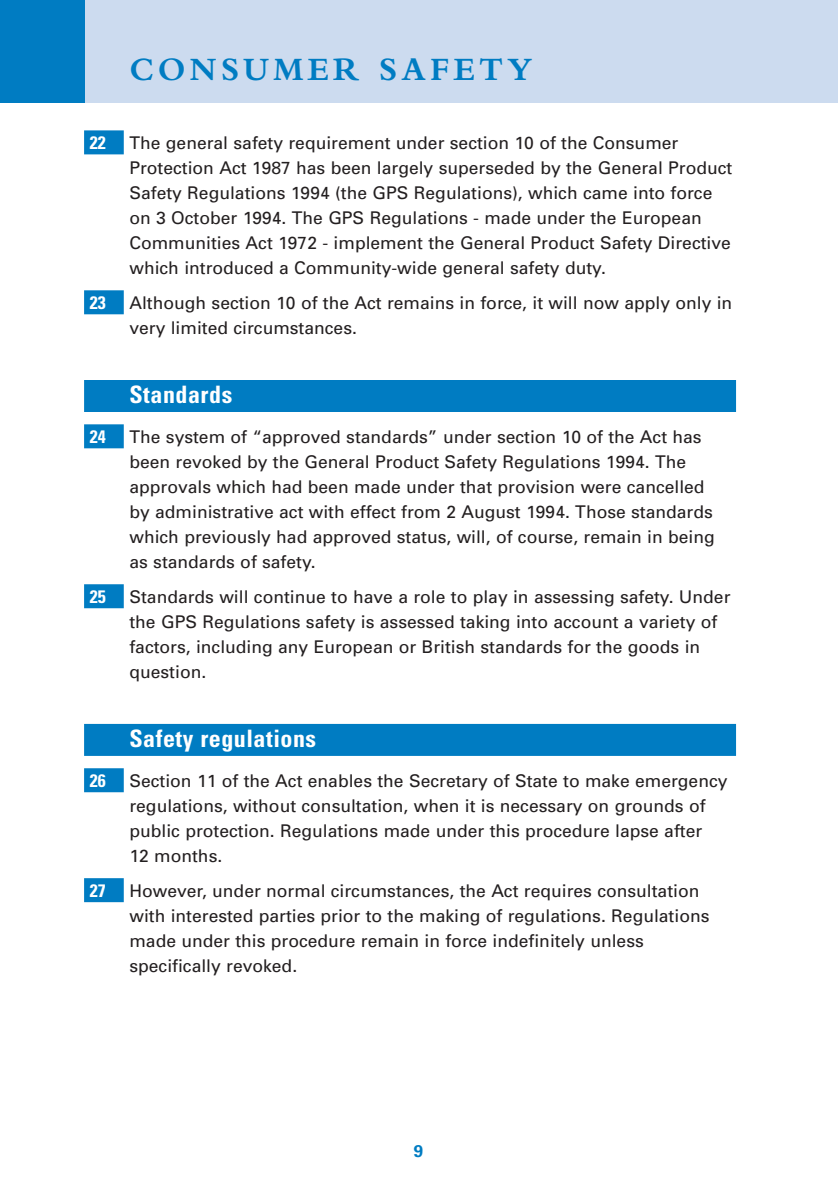
<style>
.page{position:relative;width:838px;height:1190px;background:#fff}
.page>*{position:absolute;margin:0;border:0;box-sizing:border-box;transform-origin:0 0}
.t1{font:700 34px "Bembo";letter-spacing:.125em;color:#007cc2}
.t2{font:700 condensed 24px "Univers";letter-spacing:.02em;color:#fff}
.t3{font:700 condensed 18px "Univers";color:#fff}
.t4{font:17.6px/25px "Univers";color:#231f20}
.t5{font:700 17px "Univers";color:#007cc2}
</style>
<div class="page">
<div style="left:0;top:0;width:838px;height:102px;background:#ccdbef"></div>
<div style="left:84px;top:130px;width:40px;height:24px;background:#007cc2"></div>
<div style="left:84px;top:290px;width:40px;height:24px;background:#007cc2"></div>
<div style="left:84px;top:380px;width:652px;height:32px;background:#007cc2"></div>
<div style="left:84px;top:424px;width:40px;height:24px;background:#007cc2"></div>
<div style="left:84px;top:584px;width:40px;height:24px;background:#007cc2"></div>
<div style="left:84px;top:724px;width:652px;height:32px;background:#007cc2"></div>
<div style="left:84px;top:768px;width:40px;height:24px;background:#007cc2"></div>
<div style="left:84px;top:878px;width:40px;height:24px;background:#007cc2"></div>
<div style="left:0;top:0;width:84px;height:102px;background:#007cc2"></div>
<h1 class="t1" style="left:129px;top:57px;width:404px">CONSUMER SAFETY</h1>
<p class="t3" style="left:90px;top:136px;width:17px">22</p>
<p class="t4" style="left:129px;top:132px;width:604px">The general safety requirement under section 10 of the Consumer Protection Act 1987 has been largely superseded by the General Product Safety Regulations 1994 (the GPS Regulations), which came into force on 3 October 1994. The GPS Regulations - made under the European Communities Act 1972 - implement the General Product Safety Directive which introduced a Community-wide general safety duty.</p>
<p class="t3" style="left:90px;top:296px;width:17px">23</p>
<p class="t4" style="left:129px;top:291px;width:604px">Although section 10 of the Act remains in force, it will now apply only in very limited circumstances.</p>
<h2 class="t2" style="left:129px;top:386px;width:104px">Standards</h2>
<p class="t3" style="left:90px;top:430px;width:17px">24</p>
<p class="t4" style="left:129px;top:426px;width:587px">The system of “approved standards” under section 10 of the Act has been revoked by the General Product Safety Regulations 1994. The approvals which had been made under that provision were cancelled by administrative act with effect from 2 August 1994. Those standards which previously had approved status, will, of course, remain in being as standards of safety.</p>
<p class="t3" style="left:90px;top:590px;width:17px">25</p>
<p class="t4" style="left:129px;top:585px;width:603px">Standards will continue to have a role to play in assessing safety. Under the GPS Regulations safety is assessed taking into account a variety of factors, including any European or British standards for the goods in question.</p>
<h2 class="t2" style="left:129px;top:730px;width:188px">Safety regulations</h2>
<p class="t3" style="left:90px;top:774px;width:17px">26</p>
<p class="t4" style="left:129px;top:769px;width:600px">Section 11 of the Act enables the Secretary of State to make emergency regulations, without consultation, when it is necessary on grounds of public protection. Regulations made under this procedure lapse after<br>12 months.</p>
<p class="t3" style="left:90px;top:884px;width:17px">27</p>
<p class="t4" style="left:129px;top:879px;width:582px">However, under normal circumstances, the Act requires consultation with interested parties prior to the making of regulations. Regulations made under this procedure remain in force indefinitely unless specifically revoked.</p>
<p class="t5" style="left:414px;top:1145px;width:11px">9</p>
</div>
